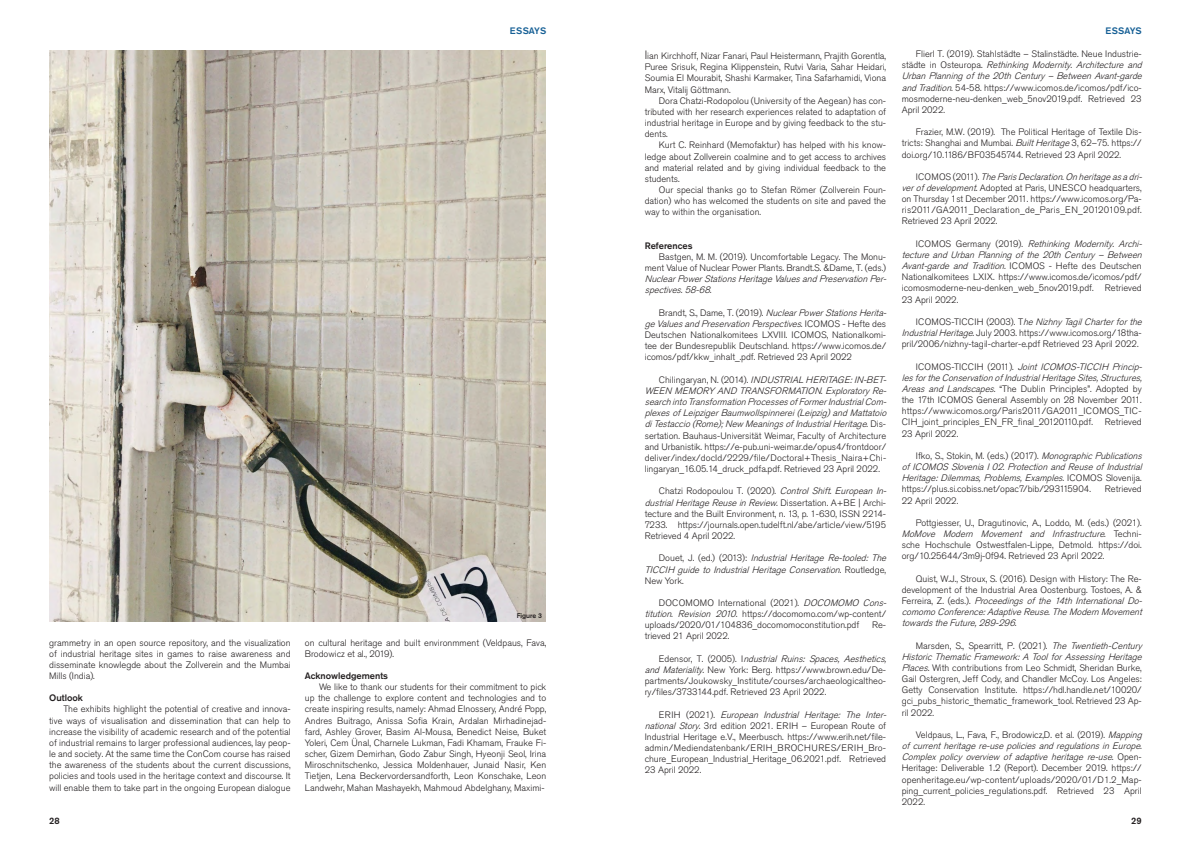
<style>
.page{position:relative;width:1191px;height:842px;background:#fff}
.page>*{position:absolute;margin:0;border:0;box-sizing:border-box;transform-origin:0 0}
.t1{font:300 9.3px/11.2px "Akzidenz Grotesk Pro";color:#231f20}
.t2{font:italic 300 9.3px/11.2px "Akzidenz Grotesk Pro";color:#231f20}
.t3{font:500 9.3px "Akzidenz Grotesk Pro";color:#231f20}
.t4{font:500 9.3px "Akzidenz Grotesk Pro";letter-spacing:.01em;color:#155f95}
.t5{font:500 6.8px "Akzidenz Grotesk Pro";color:#231f20}
.s1{font-size:12px}
.s2{font-style:italic}
.s3{font-style:normal}
</style>
<div class="page">
<img style="left:50px;top:50px;width:496px;height:572px">
<p class="t4" style="left:510px;top:24px;width:38px">ESSAYS</p>
<p class="t1" style="left:49px;top:637px;width:243px;text-align:justify">grammetry in an open source repository, and the visualization of industrial heritage sites in games to raise awareness and disseminate knowlegde about the Zollverein and the Mumbai Mills (India).</p>
<p class="t3" style="left:49px;top:692px;width:35px">Outlook</p>
<p class="t1" style="left:49px;top:704px;width:243px;text-align:justify;text-indent:14px">The exhibits highlight the potential of creative and innova&shy;tive ways of visualisation and dissemination that can help to increase the visibility of academic research and of the potential of industrial remains to larger professional audiences, lay peop&shy;le and society. At the same time the ConCom course has raised the awareness of the students about the current discussions, policies and tools used in the heritage context and discourse. It will enable them to take part in the ongoing European dialogue</p>
<p class="t5" style="left:517px;top:611px;width:27px">Figure 3</p>
<p class="t1" style="left:305px;top:637px;width:243px">on cultural heritage and built environmment (Veldpaus, Fava,<br>Brodowicz et al., 2019).</p>
<p class="t3" style="left:305px;top:670px;width:85px">Acknowledgements</p>
<p class="t1" style="left:305px;top:681px;width:243px;text-align:justify;text-indent:14px">We like to thank our students for their commitment to pick up the challenge to explore content and technologies and to create inspiring results, namely: Ahmad Elnossery, André Popp, Andres Buitrago, Anissa Sofia Krain, Ardalan Mirhadinejad&shy;fard, Ashley Grover, Basim Al-Mousa, Benedict Neise, Buket Yoleri, Cem Ünal, Charnele Lukman, Fadi Khamam, Frauke Fi&shy;scher, Gizem Demirhan, Godo Zabur Singh, Hyeonji Seol, Irina Miroschnitschenko, Jessica Moldenhauer, Junaid Nasir, Ken Tietjen, Lena Beckervordersandforth, Leon Konschake, Leon Landwehr, Mahan Mashayekh, Mahmoud Abdelghany, Maximi-</p>
<p class="t1" style="left:645px;top:50px;width:243px;text-align:justify"><span class="s1">l</span>ian Kirchhoff, Nizar Fanari, Paul Heistermann, Prajith Gorentla, Puree Srisuk, Regina Klippenstein, Rutvi Varia, Sahar Heidari, Soumia El Mourabit, Shashi Karmaker, Tina Safarhamidi, Viona Marx, Vitalij Göttmann.</p>
<p class="t1" style="left:644px;top:95px;width:243px;text-align:justify;text-indent:14px">Dora Chatzi-Rodopolou (University of the Aegean) has con&shy;tributed with her research experiences related to adaptation of industrial heritage in Europe and by giving feedback to the stu&shy;dents.</p>
<p class="t1" style="left:645px;top:140px;width:243px;text-align:justify;text-indent:14px">Kurt C. Reinhard (Memofaktur) has helped with his know&shy;ledge about Zollverein coalmine and to get access to archives and material related and by giving individual feedback to the students.</p>
<p class="t1" style="left:645px;top:184px;width:243px;text-align:justify;text-indent:14px">Our special thanks go to Stefan Römer (Zollverein Foun&shy;dation) who has welcomed the students on site and paved the way to within the organisation.</p>
<p class="t3" style="left:645px;top:240px;width:49px">References</p>
<p class="t1" style="left:645px;top:251px;width:243px;text-align:right">Bastgen, M. M. (2019). Uncomfortable Legacy. The Monu&shy;ment Value of Nuclear Power Plants. Brandt.S. &amp;Dame, T. (eds.)</p>
<p class="t2" style="left:645px;top:273px;width:246px">NuclearPowerStationsHeritageValuesandPreservationPer&shy;spectives.58-68.</p>
<p class="t1" style="left:644px;top:307px;width:246px;text-indent:14px">B r a n d t , S . , D a m e , T . ( 2 0 1 9 ) . <span class="s2">NuclearPowerStationsHerita&shy;geValuesandPreservationPerspectives.</span>I C O M O S - H e f t e d e s Deutschen Nationalkomitees LXVIII. ICOMOS, Nationalkomi&shy;tee der Bundesrepublik Deutschland. https://www.icomos.de/ icomos/pdf/kkw_inhalt_.pdf. Retrieved 23 April 2022</p>
<p class="t1" style="left:645px;top:374px;width:246px;text-indent:14px">C h i l i n g a ry a n , N . ( 2 0 1 4 ) . <span class="s2">INDUSTRIALHERITAGE:IN-BET-WEEN MEMORYAND TRANSFORMATION.ExploratoryRe&shy;searchintoTransformationProcessesofFormerIndustrialCom&shy;plexesofLeipzigerBaumwollspinnerei(Leipzig)andMattatoio diTestaccio(Rome);New MeaningsofIndustrialHeritage</span>. D i s - sertation. Bauhaus-Universität Weimar, Faculty of Architecture and Urbanistik. https://e-pub.uni-weimar.de/opus4/frontdoor/ deliver/index/docId/2229/file/Doctoral+Thesis_Naira+Chi&shy;lingaryan_16.05.14_druck_pdfa.pdf. Retrieved 23 April 2022.</p>
<p class="t1" style="left:644px;top:485px;width:246px;text-indent:14px">Chatzi Rodopoulou T. (2020). <span class="s2">ControlShift.EuropeanIn&shy;dustrialHeritageReuseinReview.</span>D i s s e r t a t i o n . A + B E | A r c h i - tecture and the Built Environment, n. 13, p. 1-630, ISSN 2214- 7233. https://journals.open.tudelft.nl/abe/article/view/5195<br>Retrieved 4 April 2022.</p>
<p class="t2" style="left:645px;top:552px;width:246px;text-indent:14px"><span class="s3">D o u e t , J . ( e d . ) ( 2 0 1 3 ) :</span> Industrial Heritage Re-tooled: The<br>TICCIH guidetoIndustrialHeritageConservation<span class="s3">. R o u t l e d g e ,<br>New York.</span></p>
<p class="t1" style="left:645px;top:597px;width:246px;text-indent:14px">DOCOMOMO International (2021). <span class="s2">DOCOMOMO Cons&shy;titution. Revision 2010.</span> https://docomomo.com/wp-content/ uploads/2020/01/104836_docomomoconstitution.pdf</p>
<p class="t1" style="left:872px;top:619px;width:16px">Re-</p>
<p class="t1" style="left:645px;top:631px;width:86px">trieved 21 April 2022.</p>
<p class="t1" style="left:644px;top:653px;width:246px;text-indent:14px">E d e n s o r , T . ( 2 0 0 5 ) . I <span class="s2">ndustrial Ruins: Spaces, Aesthetics, andMateriality.</span>New York: Berg. https://www.brown.edu/De&shy;partments/Joukowsky_Institute/courses/archaeologicaltheo&shy;ry/files/3733144.pdf. Retrieved 23 April 2022.</p>
<p class="t1" style="left:645px;top:709px;width:246px;text-indent:14px">E R I H ( 2 0 2 1 ) . <span class="s2">European Industrial Heritage: The Inter&shy;nationalStory.</span>3rd edition 2021. ERIH – European Route of Industrial Heritage e.V., Meerbusch. https://www.erih.net/file&shy;admin/Mediendatenbank/ERIH_BROCHURES/ERIH_Bro&shy;chure_European_Industrial_Heritage_06.2021.pdf. Retrieved 23 April 2022.</p>
<p class="t4" style="left:1105px;top:24px;width:38px">ESSAYS</p>
<p class="t1" style="left:901px;top:48px;width:245px;text-indent:14px">Flierl T. (2019). Stahlstädte – Stalinstädte. Neue Industrie&shy;s t ä d t e i n O s t e u r o p a . <span class="s2">Rethinking Modernity. Architecture and UrbanPlanningofthe20thCentury–BetweenAvant-garde andTradition.</span>54-58. https://www.icomos.de/icomos/pdf/ico&shy;mosmoderne-neu-denken_web_5nov2019.pdf. Retrieved 23<br>April 2022.</p>
<p class="t1" style="left:901px;top:126px;width:241px;text-align:justify;text-indent:14px">Frazier, M.W. (2019). The Political Heritage of Textile Dis&shy;tricts: Shanghai and Mumbai. <span class="s2">BuiltHeritage</span>3, 62–75. https:// doi.org/10.1186/BF03545744. Retrieved 23 April 2022.</p>
<p class="t1" style="left:901px;top:171px;width:245px;text-indent:14px">I C O M O S ( 2 0 11 ) . <span class="s2">TheParisDeclaration.Onheritageasadri&shy;verofdevelopment.</span>Adopted at Paris, UNESCO headquarters, on Thursday 1st December 2011. https://www.icomos.org/Pa&shy;ris2011/GA2011_Declaration_de_Paris_EN_20120109.pdf.<br>Retrieved 23 April 2022.</p>
<p class="t1" style="left:901px;top:238px;width:245px;text-indent:14px">I C O M O S G e r m a n y ( 2 0 1 9 ) . <span class="s2">Rethinking Modernity. Archi&shy;tectureandUrbanPlanningofthe20thCentury–Between Avant-garde and Tradition.</span> I C O M O S - H e f t e d e s D e u t s c h e n Nationalkomitees LXIX. https://www.icomos.de/icomos/pdf/ icomosmoderne-neu-denken_web_5nov2019.pdf. Retrieved 23 April 2022.</p>
<p class="t1" style="left:901px;top:316px;width:245px;text-indent:14px">I C O M O S -T I C C I H ( 2 0 0 3 ) . T <span class="s2">heNizhnyTagilCharterforthe<br>IndustrialHeritage.</span>July 2003. https://www.icomos.org/18tha&shy;pril/2006/nizhny-tagil-charter-e.pdf Retrieved 23 April 2022.</p>
<p class="t1" style="left:901px;top:361px;width:245px;text-indent:14px">I C O M O S -T I C C I H ( 2 0 11 ) . <span class="s2">Joint ICOMOS-TICCIH Princip&shy;lesfortheConservationofIndustrialHeritageSites,Structures, Areas and Landscapes.</span> “The Dublin Principles”. Adopted by the 17th ICOMOS General Assembly on 28 November 2011. https://www.icomos.org/Paris2011/GA2011_ICOMOS_TIC-CIH_joint_principles_EN_FR_final_20120110.pdf.</p>
<p class="t1" style="left:1105px;top:416px;width:38px">Retrieved</p>
<p class="t1" style="left:901px;top:428px;width:58px">23 April 2022.</p>
<p class="t2" style="left:901px;top:450px;width:245px;text-indent:14px"><span class="s3">Ifko, S., Stokin, M. (eds.) (2017).</span> MonographicPublications ofICOMOSSloveniaI02.ProtectionandReuseofIndustrial Heritage:Dilemmas,Problems,Examples.<span class="s3">I C O M O S S l o v e n i j a . https://plus.si.cobiss.net/opac7/bib/293115904.</span></p>
<p class="t1" style="left:1105px;top:483px;width:38px">Retrieved</p>
<p class="t1" style="left:901px;top:495px;width:58px">22 April 2022.</p>
<p class="t1" style="left:901px;top:517px;width:241px;text-align:justify;text-indent:14px">Pottgiesser, U., Dragutinovic, A., Loddo, M. (eds.) (2021).<br><span class="s2">MoMove Modern Movement and Infrastructure</span>. Te c h n i - sche Hochschule Ostwestfalen-Lippe, Detmold. https://doi. org/10.25644/3m9j-0f94. Retrieved 23 April 2022.</p>
<p class="t1" style="left:901px;top:573px;width:245px;text-indent:14px">Quist, W.J., Stroux, S. (2016). Design with History: The Re&shy;development of the Industrial Area Oostenburg. Tostoes, A. &amp; F e r r e i r a , Z . ( e d s . ) . <span class="s2">Proceedings of the 14th International Do&shy;comomoConference:AdaptiveReuse.TheModernMovement towardstheFuture,289-296.</span></p>
<p class="t1" style="left:901px;top:640px;width:245px;text-indent:14px">Marsden, S., Spearritt, P. (2021). <span class="s2">The Twentieth-Century HistoricThematicFramework:AToolforAssessingHeritage Places.</span>With contributions from Leo Schmidt, Sheridan Burke, Gail Ostergren, Jeff Cody, and Chandler McCoy. Los Angeles:<br>Getty Conservation Institute. https://hdl.handle.net/10020/ gci_pubs_historic_thematic_framework_tool. Retrieved 23 Ap&shy;ril 2022.</p>
<p class="t1" style="left:901px;top:729px;width:245px;text-indent:14px">Veldpaus, L., Fava, F., Brodowicz,D. et al. (2019). <span class="s2">Mapping ofcurrentheritagere-usepoliciesandregulationsinEurope.<br>Complex policy overview of adaptive heritage re-use.</span> O p e n - Heritage: Deliverable 1.2 (Report). December 2019. https:// openheritage.eu/wp-content/uploads/2020/01/D1.2_Map&shy;ping_current_policies_regulations.pdf. Retrieved 23 April 2022.</p>
<p class="t3" style="left:49px;top:815px;width:12px">28</p>
<p class="t3" style="left:1131px;top:814px;width:12px">29</p>
</div>
